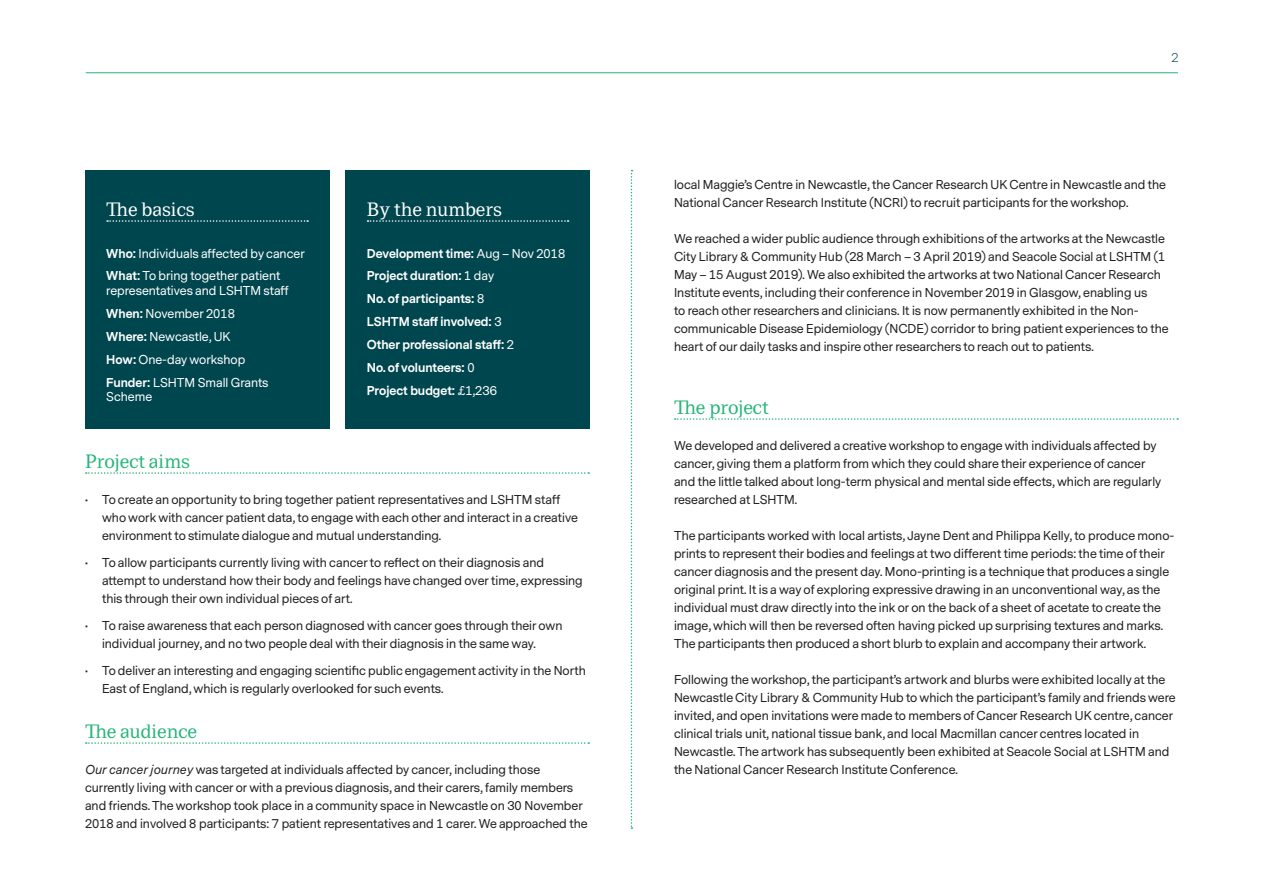
<style>
.page{position:relative;width:1263px;height:893px;background:#fff}
.page>*{position:absolute;margin:0;border:0;box-sizing:border-box;transform-origin:0 0}
.Heading{font:18px "Messina Modern";color:#25b579}
.Heading_white_blue_b{font:18px "Messina Modern";color:#fff}
.Body{font:12px/18px "Messina Sans";color:#231f20}
.Body_copy_blue_box{font:12px/14.4px "Messina Sans";color:#fff}
.Body_copy_blue_box-2{font:700 12px "Messina Sans";color:#fff}
.t1{font:300 12px "Messina Sans";color:#00464e}
.s1{font-weight:700}
.s2{font-weight:400}
.s3{font-style:italic}
</style>
<div class="page">
<hr style="left:86px;top:72px;width:1092px;height:1px;background:#25b579">
<svg style="left:86px;top:472px;width:503px;height:2px"></svg>
<svg style="left:86px;top:742px;width:503px;height:2px"></svg>
<svg style="left:675px;top:418px;width:503px;height:2px"></svg>
<div style="left:345px;top:170px;width:245px;height:258px;background:#00464e"></div>
<svg style="left:367px;top:220px;width:202px;height:2px"></svg>
<div style="left:85px;top:170px;width:244px;height:258px;background:#00464e"></div>
<svg style="left:107px;top:220px;width:201px;height:2px"></svg>
<svg style="left:631px;top:170px;width:1px;height:659px"></svg>
<p class="Heading_white_blue_b" style="left:106px;top:197px;width:90px">The basics</p>
<p class="Body_copy_blue_box" style="left:106px;top:246px;width:200px"><span class="s1">Who:</span> Individuals affected by cancer</p>
<p class="Body_copy_blue_box" style="left:106px;top:269px;width:184px"><span class="s1">What:</span> To bring together patient representatives and LSHTM staff</p>
<p class="Body_copy_blue_box" style="left:106px;top:307px;width:130px"><span class="s1">When:</span> November 2018</p>
<p class="Body_copy_blue_box" style="left:106px;top:329px;width:126px"><span class="s1">Where:</span> Newcastle, UK</p>
<p class="Body_copy_blue_box" style="left:106px;top:352px;width:140px"><span class="s1">How:</span> One-day workshop</p>
<p class="Body_copy_blue_box" style="left:106px;top:375px;width:164px"><span class="s1">Funder:</span> LSHTM Small Grants<br>Scheme</p>
<p class="Heading_white_blue_b" style="left:367px;top:197px;width:137px">By the numbers</p>
<p class="Body_copy_blue_box-2" style="left:367px;top:245px;width:200px">Development time: <span class="s2">Aug – Nov 2018</span></p>
<p class="Body_copy_blue_box-2" style="left:367px;top:268px;width:129px">Project duration: <span class="s2">1 day</span></p>
<p class="Body_copy_blue_box-2" style="left:367px;top:291px;width:119px">No. of participants: <span class="s2">8</span></p>
<p class="Body_copy_blue_box-2" style="left:367px;top:313px;width:136px">LSHTM staff involved: <span class="s2">3</span></p>
<p class="Body_copy_blue_box-2" style="left:367px;top:336px;width:149px">Other professional staff: <span class="s2">2</span></p>
<p class="Body_copy_blue_box-2" style="left:367px;top:359px;width:109px">No. of volunteers: <span class="s2">0</span></p>
<p class="Body_copy_blue_box-2" style="left:367px;top:382px;width:132px">Project budget: <span class="s2">£1,236</span></p>
<p class="Heading" style="left:85px;top:449px;width:106px">Project aims</p>
<p class="Body" style="left:102px;top:491px;width:477px;text-indent:-17px">• To create an opportunity to bring together patient representatives and LSHTM staff who work with cancer patient data, to engage with each other and interact in a creative environment to stimulate dialogue and mutual understanding.</p>
<p class="Body" style="left:102px;top:554px;width:482px;text-indent:-17px">• To allow participants currently living with cancer to reflect on their diagnosis and attempt to understand how their body and feelings have changed over time, expressing this through their own individual pieces of art.</p>
<p class="Body" style="left:102px;top:617px;width:462px;text-indent:-17px">• To raise awareness that each person diagnosed with cancer goes through their own individual journey, and no two people deal with their diagnosis in the same way.</p>
<p class="Body" style="left:102px;top:662px;width:485px;text-indent:-17px">• To deliver an interesting and engaging scientific public engagement activity in the North<br>East of England, which is regularly overlooked for such events.</p>
<p class="Heading" style="left:85px;top:719px;width:113px">The audience</p>
<p class="Body" style="left:85px;top:761px;width:504px"><span class="s3">Our cancer journey</span> was targeted at individuals affected by cancer, including those currently living with cancer or with a previous diagnosis, and their carers, family members and friends. The workshop took place in a community space in Newcastle on 30 November 2018 and involved 8 participants: 7 patient representatives and 1 carer. We approached the</p>
<p class="t1" style="left:1171px;top:50px;width:9px">2</p>
<p class="Body" style="left:674px;top:176px;width:494px">local Maggie’s Centre in Newcastle, the Cancer Research UK Centre in Newcastle and the<br>National Cancer Research Institute (NCRI) to recruit participants for the workshop.</p>
<p class="Body" style="left:674px;top:230px;width:496px">We reached a wider public audience through exhibitions of the artworks at the Newcastle City Library &amp; Community Hub (28 March – 3 April 2019) and Seacole Social at LSHTM (1<br>May – 15 August 2019). We also exhibited the artworks at two National Cancer Research Institute events, including their conference in November 2019 in Glasgow, enabling us<br>to reach other researchers and clinicians. It is now permanently exhibited in the Non&shy;communicable Disease Epidemiology (NCDE) corridor to bring patient experiences to the heart of our daily tasks and inspire other researchers to reach out to patients.</p>
<p class="Heading" style="left:674px;top:395px;width:96px">The project</p>
<p class="Body" style="left:674px;top:437px;width:489px">We developed and delivered a creative workshop to engage with individuals affected by cancer, giving them a platform from which they could share their experience of cancer and the little talked about long-term physical and mental side effects, which are regularly researched at LSHTM.</p>
<p class="Body" style="left:674px;top:527px;width:502px">The participants worked with local artists, Jayne Dent and Philippa Kelly, to produce mono&shy;prints to represent their bodies and feelings at two different time periods: the time of their cancer diagnosis and the present day. Mono-printing is a technique that produces a single original print. It is a way of exploring expressive drawing in an unconventional way, as the individual must draw directly into the ink or on the back of a sheet of acetate to create the image, which will then be reversed often having picked up surprising textures and marks.<br>The participants then produced a short blurb to explain and accompany their artwork.</p>
<p class="Body" style="left:674px;top:671px;width:503px">Following the workshop, the participant’s artwork and blurbs were exhibited locally at the Newcastle City Library &amp; Community Hub to which the participant’s family and friends were invited, and open invitations were made to members of Cancer Research UK centre, cancer clinical trials unit, national tissue bank, and local Macmillan cancer centres located in Newcastle. The artwork has subsequently been exhibited at Seacole Social at LSHTM and the National Cancer Research Institute Conference.</p>
</div>
